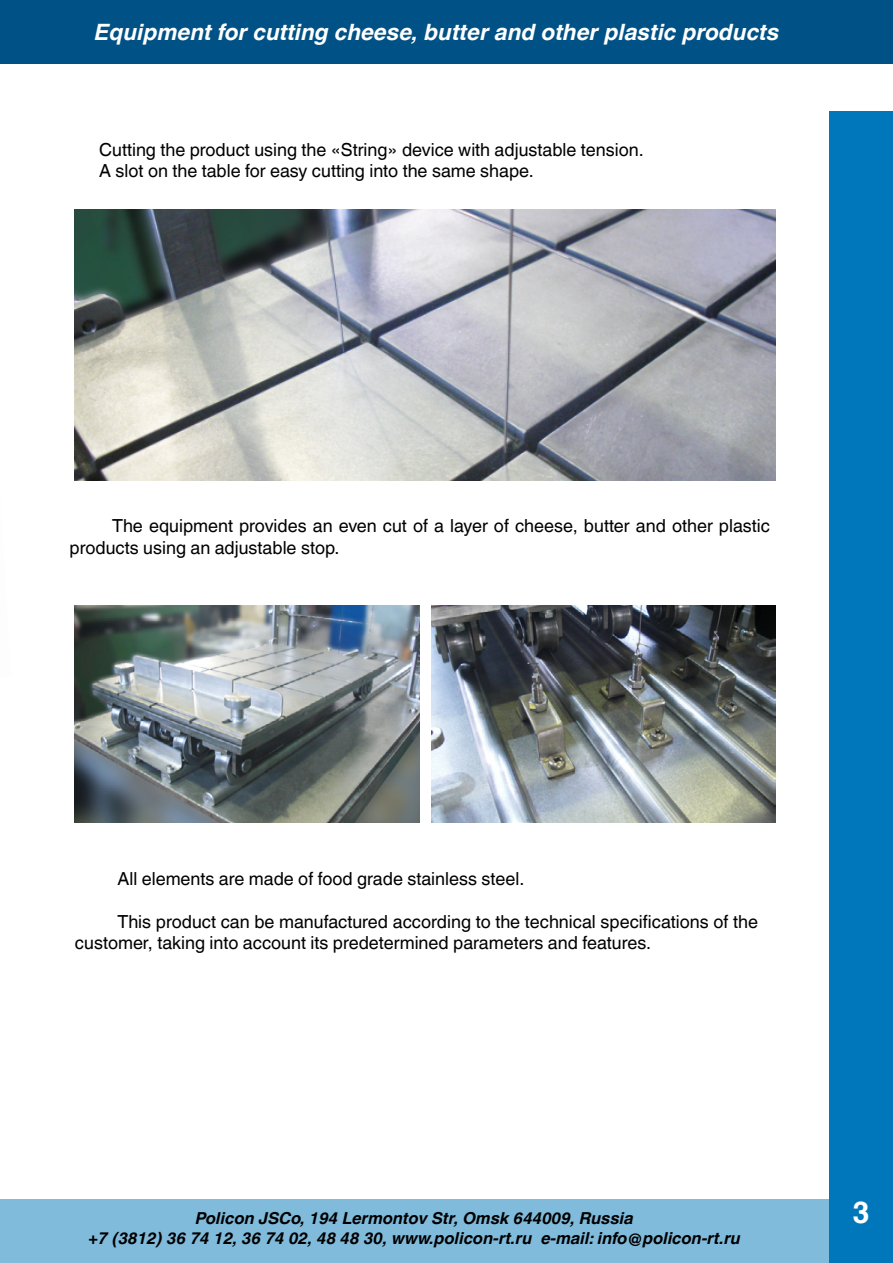
<style>
.page{position:relative;width:893px;height:1263px;background:#fff}
.page>*{position:absolute;margin:0;border:0;box-sizing:border-box;transform-origin:0 0}
.t1{font:700 30px "A1010 Helvetika";color:#fff}
.t2{font:italic 700 22.5px "Helvetica World";color:#fff}
.t3{font:18px/21.6px "Helvetica World";color:#000}
.t4{font:italic 700 16.5px "Helvetica World";color:#000}
</style>
<div class="page">
<div style="left:829px;top:112px;width:64px;height:1151px;background:#0077ba"></div>
<div style="left:0;top:0;width:893px;height:63px;background:#005286"></div>
<div style="left:0;top:1199px;width:829px;height:64px;background:#80bbdc"></div>
<hr style="left:0;top:1199px;width:1px;height:64px;background:#0077ba">
<img style="left:74px;top:605px;width:346px;height:217px">
<img style="left:431px;top:605px;width:345px;height:217px">
<img style="left:75px;top:210px;width:701px;height:270px">
<p class="t2" style="left:95px;top:19px;width:686px">Equipment for cutting cheese, butter and other plastic products</p>
<p class="t3" style="left:99px;top:139px;width:546px">Cutting the product using the «String» device with adjustable tension.<br>A slot on the table for easy cutting into the same shape.</p>
<p class="t3" style="left:70px;top:515px;width:702px;text-indent:43px">The equipment provides an even cut of a layer of cheese, butter and other plastic products using an adjustable stop.</p>
<p class="t3" style="left:117px;top:868px;width:408px">All elements are made of food grade stainless steel.</p>
<p class="t3" style="left:75px;top:911px;width:685px;text-indent:43px">This product can be manufactured according to the technical specifications of the customer, taking into account its predetermined parameters and features.</p>
<p class="t4" style="left:196px;top:1209px;width:439px">Policon JSCo, 194 Lermontov Str, Omsk 644009, Russia</p>
<h1 class="t1" style="left:853px;top:1195px;width:18px">3</h1>
<p class="t4" style="left:88px;top:1228px;width:654px">+7 (3812) 36 74 12, 36 74 02, 48 48 30, www.policon-rt.ru e-mail: info@policon-rt.ru</p>
</div>
